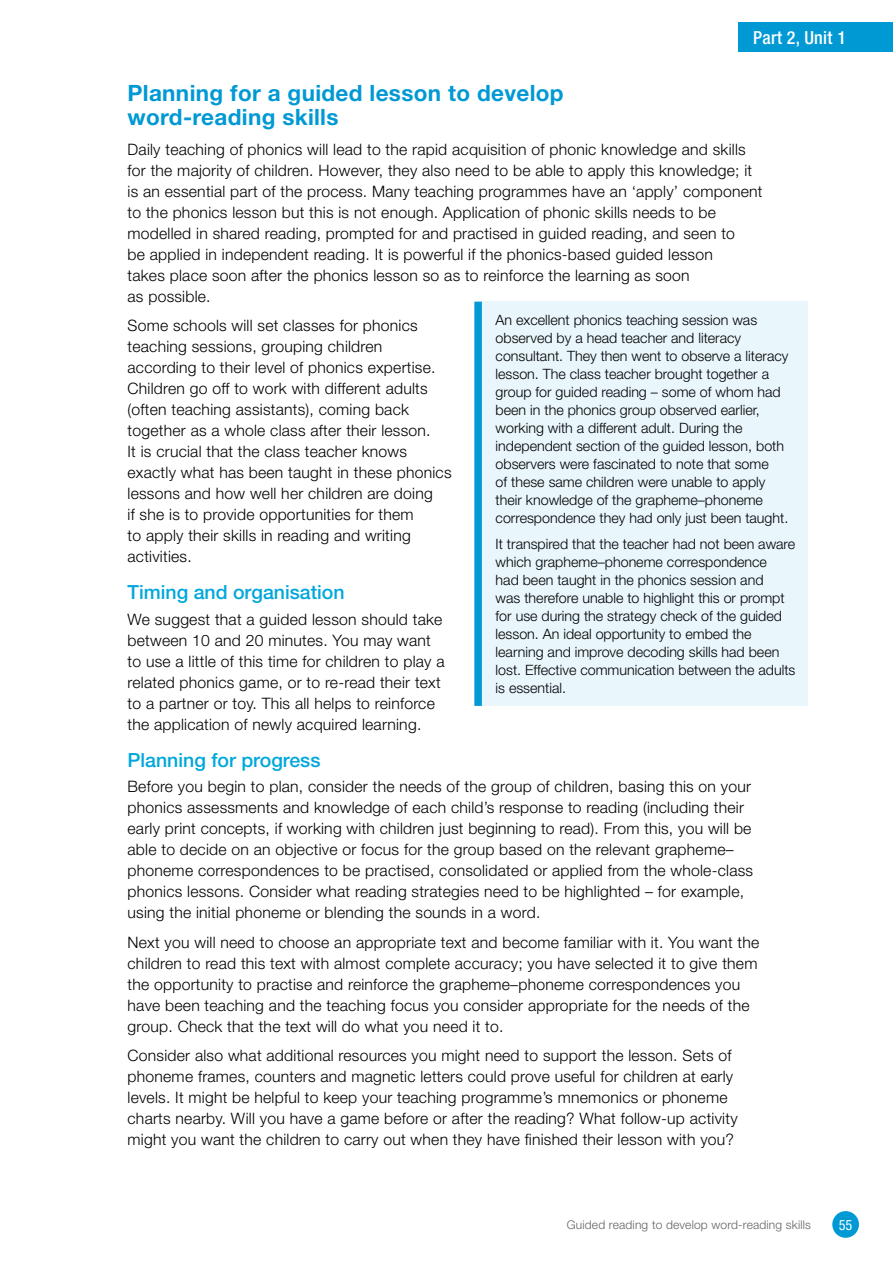
<style>
.page{position:relative;width:893px;height:1263px;background:#fff}
.page>*{position:absolute;margin:0;border:0;box-sizing:border-box;transform-origin:0 0}
._00_C_head{font:700 22.5px/24px "Helvetica Neue LT Std";letter-spacing:.015em;color:#0099d4}
._00_D_head{font:500 19.5px "Helvetica Neue LT Std";color:#00a7dc}
.t1{font:500 condensed 18px "Helvetica Neue LT Std";letter-spacing:.015em;color:#fff}
._00_Main_text{font:300 15.75px/21px "Helvetica Neue LT Std";letter-spacing:.015em;color:#000}
._00_Asides{font:300 14.25px/18px "Helvetica Neue LT Std";color:#000}
.t2{font:condensed 14.25px "Helvetica Neue LT Std";color:#fff}
.t3{font:300 12px "Helvetica Neue LT Std";letter-spacing:.015em;color:#646363}
</style>
<div class="page">
<div style="left:832px;top:1211px;width:27px;height:27px;background:#0099d4;border-radius:50%"></div>
<div style="left:738px;top:23px;width:155px;height:29px;background:#0099d4"></div>
<div style="left:478px;top:302px;width:330px;height:404px;background:#e9f6fc"></div>
<div style="left:474px;top:302px;width:8px;height:404px;background:#0099d4"></div>
<p class="t1" style="left:753px;top:27px;width:94px">Part 2, Unit 1</p>
<p class="_00_C_head" style="left:128px;top:81px;width:438px">Planning for a guided lesson to develop word-reading skills</p>
<p class="_00_Main_text" style="left:128px;top:138px;width:637px">Daily teaching of phonics will lead to the rapid acquisition of phonic knowledge and skills for the majority of children. However, they also need to be able to apply this knowledge; it is an essential part of the process. Many teaching programmes have an ‘apply’ component to the phonics lesson but this is not enough. Application of phonic skills needs to be modelled in shared reading, prompted for and practised in guided reading, and seen to<br>be applied in independent reading. It is powerful if the phonics-based guided lesson<br>takes place soon after the phonics lesson so as to reinforce the learning as soon<br>as possible.</p>
<p class="_00_Main_text" style="left:128px;top:315px;width:325px">Some schools will set classes for phonics teaching sessions, grouping children according to their level of phonics expertise.<br>Children go off to work with different adults (often teaching assistants), coming back together as a whole class after their lesson.<br>It is crucial that the class teacher knows exactly what has been taught in these phonics lessons and how well her children are doing<br>if she is to provide opportunities for them<br>to apply their skills in reading and writing activities.</p>
<p class="_00_D_head" style="left:128px;top:581px;width:219px">Timing and organisation</p>
<p class="_00_Main_text" style="left:128px;top:608px;width:318px">We suggest that a guided lesson should take between 10 and 20 minutes. You may want to use a little of this time for children to play a related phonics game, or to re-read their text to a partner or toy. This all helps to reinforce the application of newly acquired learning.</p>
<p class="_00_D_head" style="left:128px;top:748px;width:194px">Planning for progress</p>
<p class="_00_Main_text" style="left:128px;top:775px;width:627px">Before you begin to plan, consider the needs of the group of children, basing this on your phonics assessments and knowledge of each child’s response to reading (including their early print concepts, if working with children just beginning to read). From this, you will be able to decide on an objective or focus for the group based on the relevant grapheme– phoneme correspondences to be practised, consolidated or applied from the whole-class phonics lessons. Consider what reading strategies need to be highlighted – for example, using the initial phoneme or blending the sounds in a word.</p>
<p class="_00_Main_text" style="left:128px;top:931px;width:633px">Next you will need to choose an appropriate text and become familiar with it. You want the children to read this text with almost complete accuracy; you have selected it to give them the opportunity to practise and reinforce the grapheme–phoneme correspondences you have been teaching and the teaching focus you consider appropriate for the needs of the group. Check that the text will do what you need it to.</p>
<p class="_00_Main_text" style="left:128px;top:1044px;width:611px">Consider also what additional resources you might need to support the lesson. Sets of phoneme frames, counters and magnetic letters could prove useful for children at early levels. It might be helpful to keep your teaching programme’s mnemonics or phoneme charts nearby. Will you have a game before or after the reading? What follow-up activity might you want the children to carry out when they have finished their lesson with you?</p>
<p class="_00_Asides" style="left:496px;top:310px;width:294px">An excellent phonics teaching session was observed by a head teacher and literacy consultant. They then went to observe a literacy lesson. The class teacher brought together a group for guided reading – some of whom had been in the phonics group observed earlier, working with a different adult. During the independent section of the guided lesson, both observers were fascinated to note that some<br>of these same children were unable to apply their knowledge of the grapheme–phoneme correspondence they had only just been taught.</p>
<p class="_00_Asides" style="left:496px;top:535px;width:301px">It transpired that the teacher had not been aware which grapheme–phoneme correspondence<br>had been taught in the phonics session and<br>was therefore unable to highlight this or prompt for use during the strategy check of the guided lesson. An ideal opportunity to embed the learning and improve decoding skills had been lost. Effective communication between the adults is essential.</p>
<p class="t3" style="left:567px;top:1217px;width:246px">Guided reading to develop word-reading skills</p>
<p class="t2" style="left:839px;top:1216px;width:15px">55</p>
</div>
